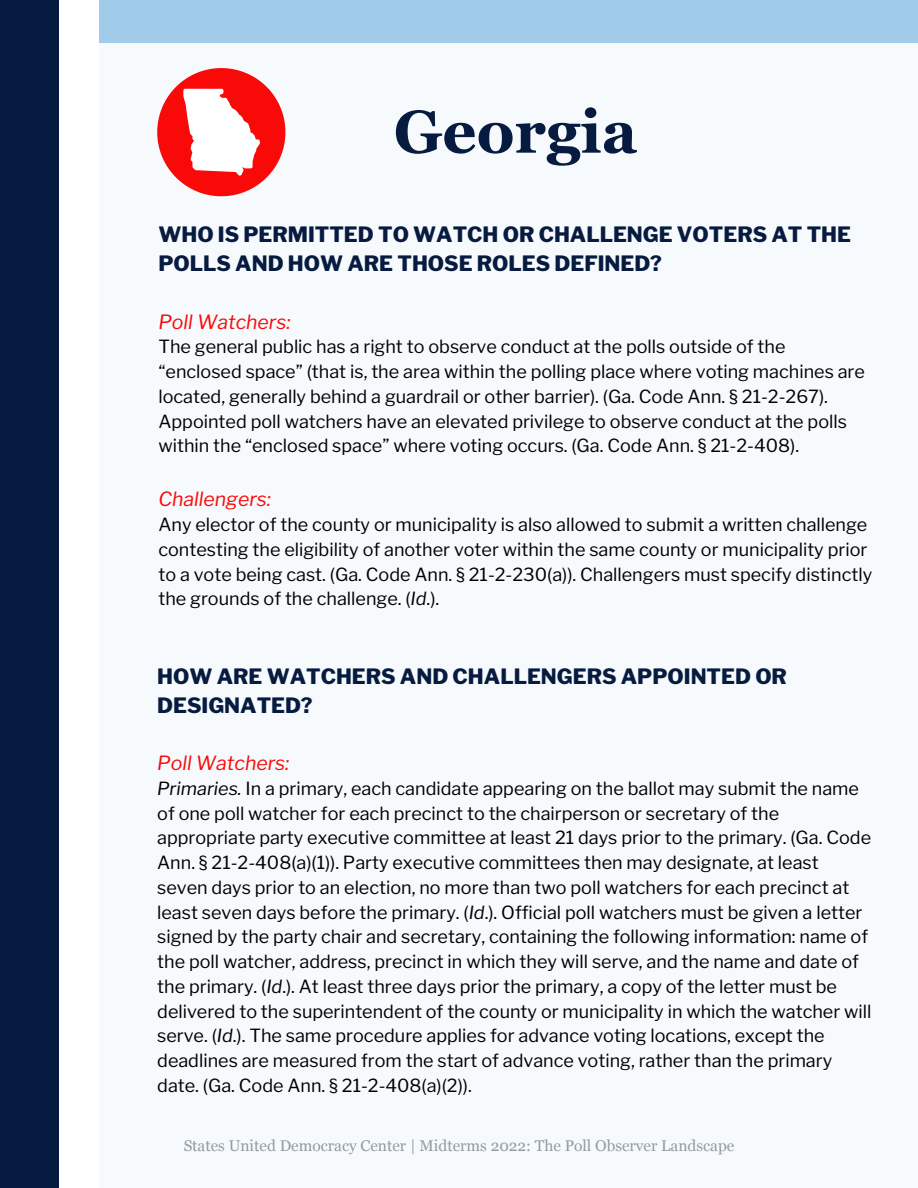
<style>
.page{position:relative;width:918px;height:1188px;background:#fff}
.page>*{position:absolute;margin:0;border:0;box-sizing:border-box;transform-origin:0 0}
.t1{font:700 60px "Georgia";color:#071b40}
.t2{font:800 21px/29.2px "Libre Franklin";color:#071b40}
.t3{font:italic 19.5px "Libre Franklin";color:#f90a09}
.t4{font:18px/24.8px "Libre Franklin";color:#000}
.t5{font:15.45px "Georgia";color:#2a3a47}
.s1{font-style:italic}
</style>
<div class="page">
<div style="left:0;top:0;width:58px;height:1188px;background:#071b40"></div>
<div style="left:99px;top:0;width:819px;height:1188px;background:#f6fafc"></div>
<div style="left:99px;top:0;width:819px;height:43px;background:#a1cce9"></div>
<svg style="left:157px;top:68px;width:128px;height:128px"></svg>
<h1 class="t1" style="left:394px;top:98px;width:245px">Georgia</h1>
<p class="t2" style="left:158px;top:220px;width:694px">WHO IS PERMITTED TO WATCH OR CHALLENGE VOTERS AT THE<br>POLLS AND HOW ARE THOSE ROLES DEFINED?</p>
<p class="t3" style="left:158px;top:310px;width:134px">Poll Watchers:</p>
<p class="t4" style="left:158px;top:334px;width:708px">The general public has a right to observe conduct at the polls outside of the “enclosed space” (that is, the area within the polling place where voting machines are located, generally behind a guardrail or other barrier). (Ga. Code Ann. § 21-2-267).<br>Appointed poll watchers have an elevated privilege to observe conduct at the polls within the “enclosed space” where voting occurs. (Ga. Code Ann. § 21-2-408).</p>
<p class="t3" style="left:158px;top:487px;width:114px">Challengers:</p>
<p class="t4" style="left:158px;top:512px;width:715px">Any elector of the county or municipality is also allowed to submit a written challenge contesting the eligibility of another voter within the same county or municipality prior to a vote being cast. (Ga. Code Ann. § 21-2-230(a)). Challengers must specify distinctly the grounds of the challenge. (<span class="s1">Id</span>.).</p>
<p class="t2" style="left:157px;top:661px;width:631px">HOW ARE WATCHERS AND CHALLENGERS APPOINTED OR<br>DESIGNATED?</p>
<p class="t3" style="left:157px;top:751px;width:134px">Poll Watchers:</p>
<p class="t4" style="left:157px;top:776px;width:716px"><span class="s1">Primaries.</span> In a primary, each candidate appearing on the ballot may submit the name of one poll watcher for each precinct to the chairperson or secretary of the appropriate party executive committee at least 21 days prior to the primary. (Ga. Code Ann. § 21-2-408(a)(1)). Party executive committees then may designate, at least seven days prior to an election, no more than two poll watchers for each precinct at least seven days before the primary. (<span class="s1">Id</span>.). Official poll watchers must be given a letter signed by the party chair and secretary, containing the following information: name of the poll watcher, address, precinct in which they will serve, and the name and date of the primary. (<span class="s1">Id</span>.). At least three days prior the primary, a copy of the letter must be delivered to the superintendent of the county or municipality in which the watcher will serve. (<span class="s1">Id</span>.). The same procedure applies for advance voting locations, except the deadlines are measured from the start of advance voting, rather than the primary date. (Ga. Code Ann. § 21-2-408(a)(2)).</p>
<p class="t5" style="left:184px;top:1137px;width:552px">States United Democracy Center | Midterms 2022: The Poll Observer Landscape</p>
</div>
